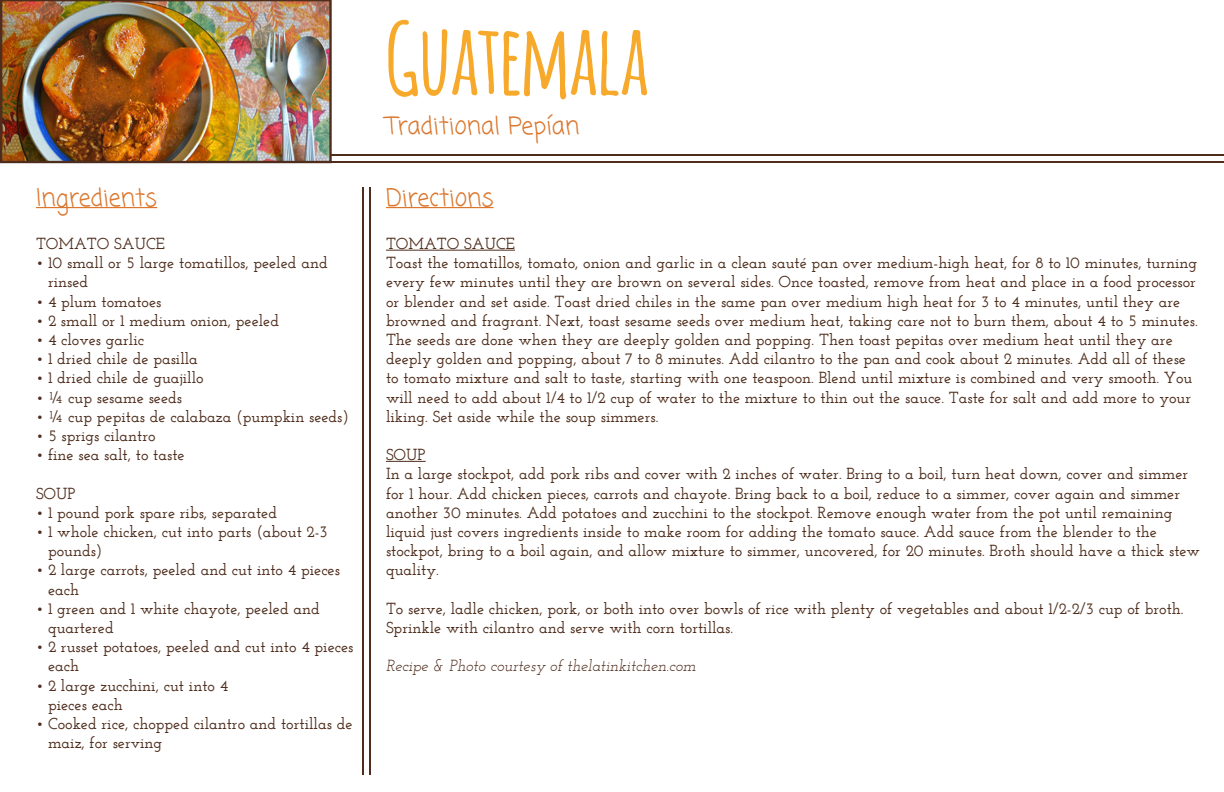
<style>
.page{position:relative;width:1224px;height:792px;background:#fff}
.page>*{position:absolute;margin:0;border:0;box-sizing:border-box;transform-origin:0 0}
.t1{font:700 96px "Amatic";color:#f7a92b}
.Subtitle{font:24px "Coming Soon";color:#db772e}
.Body{font:600 16px/19.2px "Josefin Slab";color:#4e2d1c}
.Body-2{font:600 16px/19.2px "Josefin Slab";color:#4e2d1d}
.Credits{font:italic 16px "Josefin Slab";color:#4e2d1d}
</style>
<div class="page">
<hr style="left:369px;top:187px;width:2px;height:588px;background:#4e2d1d">
<hr style="left:362px;top:187px;width:2px;height:588px;background:#4e2d1d">
<hr style="left:386px;top:207px;width:108px;height:1px;background:#db772e">
<hr style="left:386px;top:250px;width:129px;height:1px;background:#4e2d1c">
<hr style="left:386px;top:461px;width:40px;height:1px;background:#4e2d1c">
<hr style="left:0;top:161px;width:1224px;height:2px;background:#4e2d1d">
<hr style="left:0;top:154px;width:1224px;height:2px;background:#4e2d1d">
<hr style="left:36px;top:207px;width:121px;height:1px;background:#db772e">
<img style="left:3px;top:3px;width:326px;height:157px">
<div style="left:0;top:0;width:332px;height:163px;border:2px solid #4e2d1d"></div>
<p class="Subtitle" style="left:36px;top:181px;width:123px">Ingredients</p>
<p class="Body-2" style="left:36px;top:234px;width:130px">TOMATO SAUCE</p>
<p class="Body-2" style="left:48px;top:253px;width:281px;text-indent:-12px">• 10 small or 5 large tomatillos, peeled and rinsed</p>
<p class="Body-2" style="left:36px;top:292px;width:127px">• 4 plum tomatoes</p>
<p class="Body-2" style="left:36px;top:311px;width:245px">• 2 small or 1 medium onion, peeled</p>
<p class="Body-2" style="left:36px;top:330px;width:110px">• 4 cloves garlic</p>
<p class="Body-2" style="left:36px;top:349px;width:163px">• 1 dried chile de pasilla</p>
<p class="Body-2" style="left:36px;top:368px;width:169px">• 1 dried chile de guajillo</p>
<p class="Body-2" style="left:36px;top:388px;width:148px">• ¼ cup sesame seeds</p>
<p class="Body-2" style="left:36px;top:407px;width:314px">• ¼ cup pepitas de calabaza (pumpkin seeds)</p>
<p class="Body-2" style="left:36px;top:426px;width:121px">• 5 sprigs cilantro</p>
<p class="Body-2" style="left:36px;top:445px;width:150px">• fine sea salt, to taste</p>
<p class="Body-2" style="left:36px;top:484px;width:41px">SOUP</p>
<p class="Body-2" style="left:36px;top:503px;width:243px">• 1 pound pork spare ribs, separated</p>
<p class="Body-2" style="left:48px;top:522px;width:281px;text-indent:-12px">• 1 whole chicken, cut into parts (about 2-3 pounds)</p>
<p class="Body-2" style="left:48px;top:560px;width:293px;text-indent:-12px">• 2 large carrots, peeled and cut into 4 pieces each</p>
<p class="Body-2" style="left:48px;top:599px;width:273px;text-indent:-12px">• 1 green and 1 white chayote, peeled and quartered</p>
<p class="Body-2" style="left:48px;top:637px;width:307px;text-indent:-12px">• 2 russet potatoes, peeled and cut into 4 pieces each</p>
<p class="Body-2" style="left:48px;top:676px;width:182px;text-indent:-12px">• 2 large zucchini, cut into 4 pieces each</p>
<p class="Body-2" style="left:48px;top:714px;width:306px;text-indent:-12px">• Cooked rice, chopped cilantro and tortillas de maiz, for serving</p>
<p class="t1" style="left:386px;top:-10px;width:264px">GUATEMALA</p>
<p class="Subtitle" style="left:386px;top:110px;width:195px">Traditional Pepían</p>
<p class="Subtitle" style="left:386px;top:181px;width:109px">Directions</p>
<p class="Body" style="left:386px;top:234px;width:130px">TOMATO SAUCE</p>
<p class="Body" style="left:386px;top:253px;width:813px">Toast the tomatillos, tomato, onion and garlic in a clean sauté pan over medium-high heat, for 8 to 10 minutes, turning every few minutes until they are brown on several sides. Once toasted, remove from heat and place in a food processor or blender and set aside. Toast dried chiles in the same pan over medium high heat for 3 to 4 minutes, until they are browned and fragrant. Next, toast sesame seeds over medium heat, taking care not to burn them, about 4 to 5 minutes.<br>The seeds are done when they are deeply golden and popping. Then toast pepitas over medium heat until they are deeply golden and popping, about 7 to 8 minutes. Add cilantro to the pan and cook about 2 minutes. Add all of these to tomato mixture and salt to taste, starting with one teaspoon. Blend until mixture is combined and very smooth. You will need to add about 1/4 to 1/2 cup of water to the mixture to thin out the sauce. Taste for salt and add more to your liking. Set aside while the soup simmers.</p>
<p class="Body" style="left:386px;top:445px;width:41px">SOUP</p>
<p class="Body" style="left:386px;top:464px;width:816px">In a large stockpot, add pork ribs and cover with 2 inches of water. Bring to a boil, turn heat down, cover and simmer for 1 hour. Add chicken pieces, carrots and chayote. Bring back to a boil, reduce to a simmer, cover again and simmer another 30 minutes. Add potatoes and zucchini to the stockpot. Remove enough water from the pot until remaining liquid just covers ingredients inside to make room for adding the tomato sauce. Add sauce from the blender to the stockpot, bring to a boil again, and allow mixture to simmer, uncovered, for 20 minutes. Broth should have a thick stew quality.</p>
<p class="Body" style="left:386px;top:599px;width:799px">To serve, ladle chicken, pork, or both into over bowls of rice with plenty of vegetables and about 1/2-2/3 cup of broth.<br>Sprinkle with cilantro and serve with corn tortillas.</p>
<p class="Credits" style="left:386px;top:656px;width:312px">Recipe &amp; Photo courtesy of thelatinkitchen.com</p>
</div>
